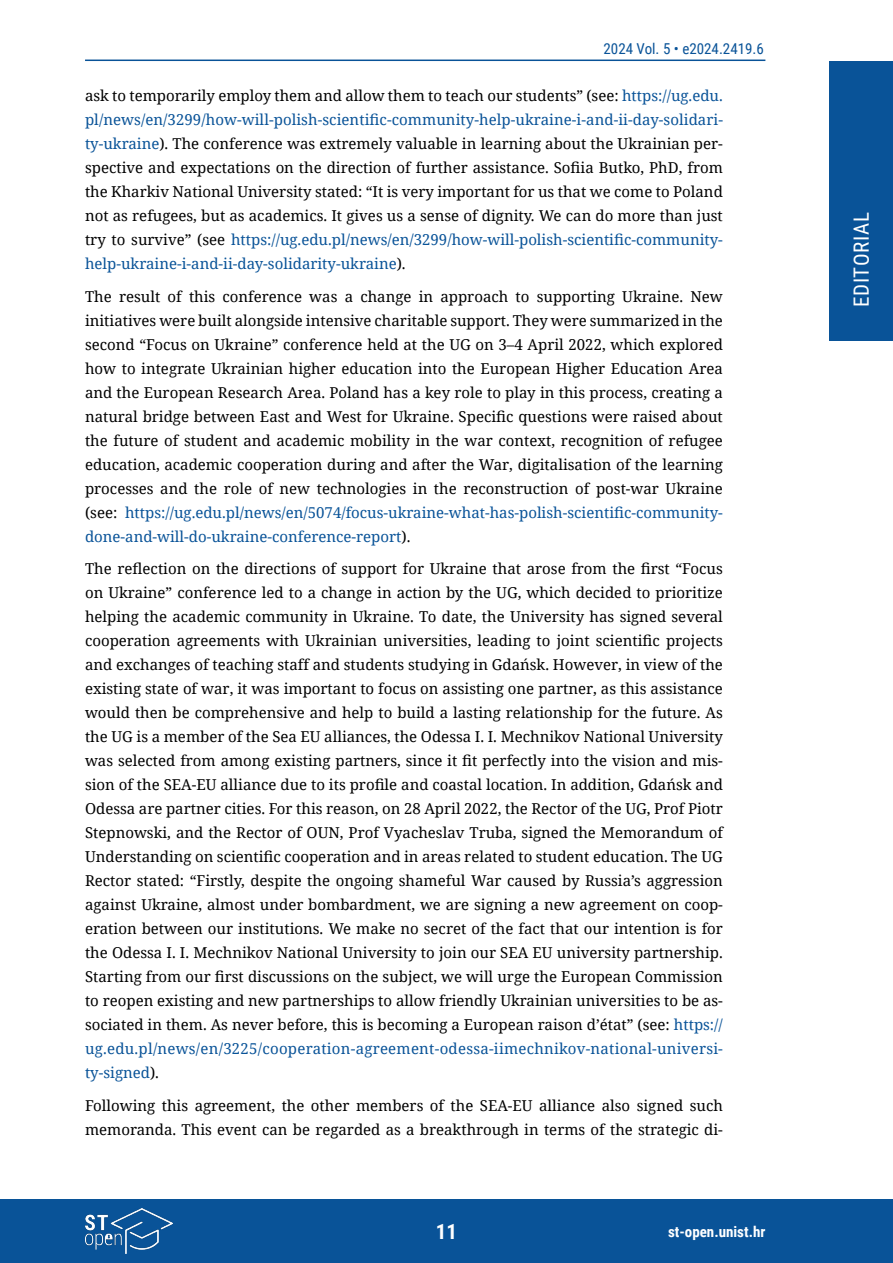
<style>
.page{position:relative;width:893px;height:1263px;background:#fff}
.page>*{position:absolute;margin:0;border:0;box-sizing:border-box;transform-origin:0 0}
.t1{font:21px "Roboto Condensed";letter-spacing:.035em;color:#fff}
.t2{font:700 21px "Roboto Condensed";color:#fff}
.t3{font:15px/24px "Noto Serif";color:#000;text-align:justify}
.t4{font:15px "Roboto Condensed";color:#095398}
.t5{font:700 15px "Roboto Condensed";color:#fff}
.s1{color:#095398}
</style>
<div class="page">
<div style="left:0;top:1199px;width:893px;height:64px;background:#095398"></div>
<div style="left:829px;top:61px;width:64px;height:279px;background:#095398"></div>
<hr style="left:85px;top:60px;width:680px;height:1px;background:#095398">
<img style="left:85px;top:1209px;width:87px;height:44px">
<p class="t4" style="left:603px;top:38px;width:162px">2024 Vol. 5 • e2024.2419.6</p>
<p class="t3" style="left:85px;top:83px;width:640px">ask to temporarily employ them and allow them to teach our students” (see: <span class="s1">https://ug.edu. pl/news/en/3299/how-will-polish-scientific-community-help-ukraine-i-and-ii-day-solidari&shy;ty-ukraine</span>). The conference was extremely valuable in learning about the Ukrainian per&shy;spective and expectations on the direction of further assistance. Sofiia Butko, PhD, from the Kharkiv National University stated: “It is very important for us that we come to Poland not as refugees, but as academics. It gives us a sense of dignity. We can do more than just try to survive” (see <span class="s1">https://ug.edu.pl/news/en/3299/how-will-polish-scientific-community&shy;help-ukraine-i-and-ii-day-solidarity-ukraine</span>).</p>
<p class="t3" style="left:85px;top:284px;width:639px">The result of this conference was a change in approach to supporting Ukraine. New initiatives were built alongside intensive charitable support. They were summarized in the second “Focus on Ukraine” conference held at the UG on 3–4 April 2022, which explored how to integrate Ukrainian higher education into the European Higher Education Area and the European Research Area. Poland has a key role to play in this process, creating a natural bridge between East and West for Ukraine. Specific questions were raised about the future of student and academic mobility in the war context, recognition of refugee education, academic cooperation during and after the War, digitalisation of the learning processes and the role of new technologies in the reconstruction of post-war Ukraine (see: <span class="s1">https://ug.edu.pl/news/en/5074/focus-ukraine-what-has-polish-scientific-community&shy;done-and-will-do-ukraine-conference-report</span>).</p>
<p class="t3" style="left:85px;top:556px;width:639px">The reflection on the directions of support for Ukraine that arose from the first “Focus on Ukraine” conference led to a change in action by the UG, which decided to prioritize helping the academic community in Ukraine. To date, the University has signed several cooperation agreements with Ukrainian universities, leading to joint scientific projects and exchanges of teaching staff and students studying in Gdańsk. However, in view of the existing state of war, it was important to focus on assisting one partner, as this assistance would then be comprehensive and help to build a lasting relationship for the future. As the UG is a member of the Sea EU alliances, the Odessa I. I. Mechnikov National University was selected from among existing partners, since it fit perfectly into the vision and mis&shy;sion of the SEA-EU alliance due to its profile and coastal location. In addition, Gdańsk and Odessa are partner cities. For this reason, on 28 April 2022, the Rector of the UG, Prof Piotr Stepnowski, and the Rector of OUN, Prof Vyacheslav Truba, signed the Memorandum of Understanding on scientific cooperation and in areas related to student education. The UG Rector stated: “Firstly, despite the ongoing shameful War caused by Russia’s aggression against Ukraine, almost under bombardment, we are signing a new agreement on coop&shy;eration between our institutions. We make no secret of the fact that our intention is for the Odessa I. I. Mechnikov National University to join our SEA EU university partnership.<br>Starting from our first discussions on the subject, we will urge the European Commission to reopen existing and new partnerships to allow friendly Ukrainian universities to be as&shy;sociated in them. As never before, this is becoming a European raison d’état” (see: <span class="s1">https:// ug.edu.pl/news/en/3225/cooperation-agreement-odessa-iimechnikov-national-universi&shy;ty-signed</span>).</p>
<p class="t3" style="left:85px;top:1093px;width:639px">Following this agreement, the other members of the SEA-EU alliance also signed such memoranda. This event can be regarded as a breakthrough in terms of the strategic di-</p>
<h1 class="t2" style="left:436px;top:1217px;width:23px">11</h1>
<p class="t5" style="left:668px;top:1221px;width:99px">st-open.unist.hr</p>
<h1 class="t1" style="left:847px;top:307px;width:97px;rotate:-90deg">EDITORIAL</h1>
</div>
